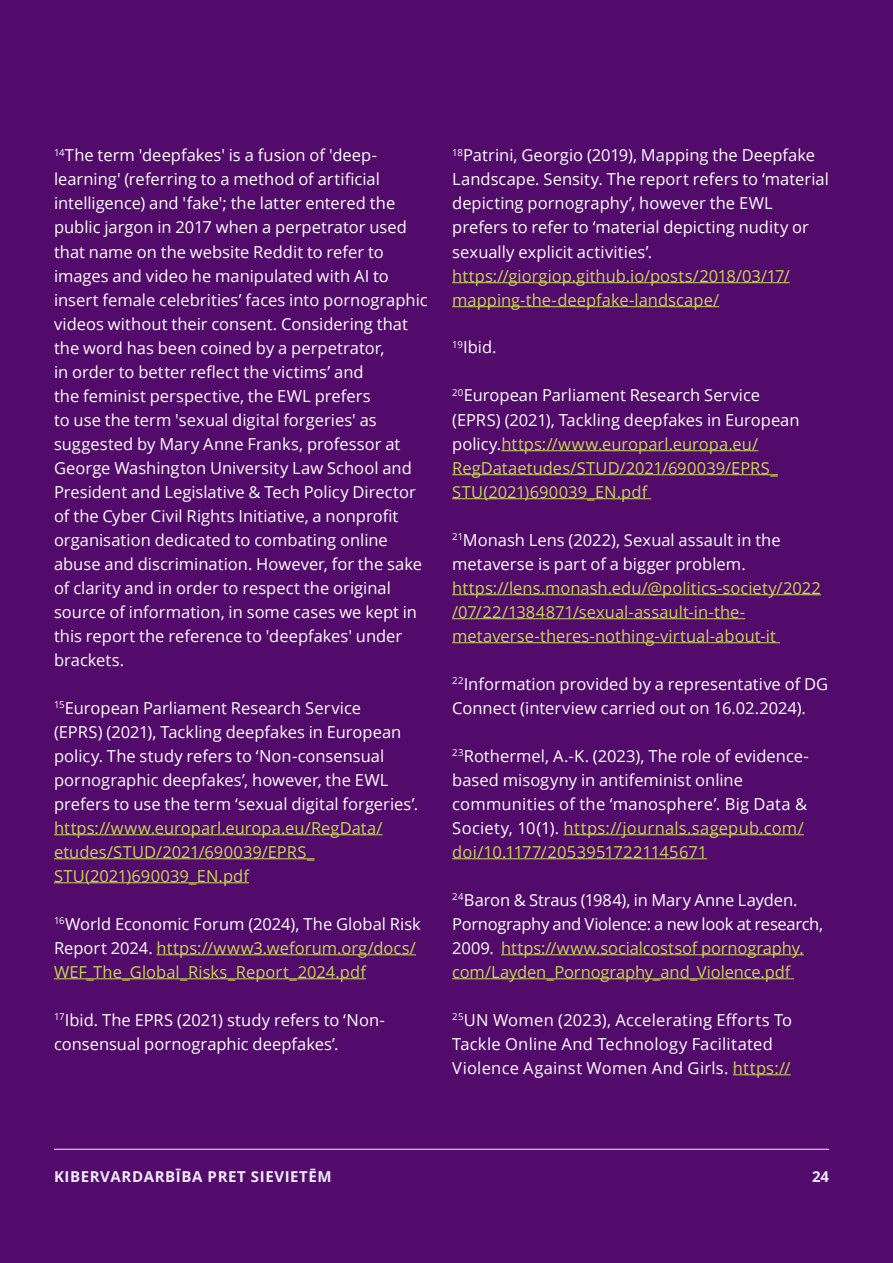
<style>
.page{position:relative;width:893px;height:1263px;background:#520a6b}
.page>*{position:absolute;margin:0;border:0;box-sizing:border-box;transform-origin:0 0}
.t1{font:16.5px/24px "Open Sans";color:#fff}
.t2{font:16.5px/24px "Open Sans";color:#c6d854}
.t3{font:700 15px "Open Sans";letter-spacing:.04em;color:#efebfb}
.s1{color:#fff}
.s2{color:#c6d854}
</style>
<div class="page">
<hr style="left:54px;top:1149px;width:775px;height:1px;background:#efebfb">
<hr style="left:54px;top:834px;width:329px;height:1px;background:#c6d854">
<hr style="left:54px;top:858px;width:261px;height:1px;background:#c6d854">
<hr style="left:54px;top:882px;width:195px;height:1px;background:#c6d854">
<hr style="left:157px;top:954px;width:259px;height:1px;background:#c6d854">
<hr style="left:54px;top:978px;width:312px;height:1px;background:#c6d854">
<hr style="left:452px;top:282px;width:338px;height:1px;background:#c6d854">
<hr style="left:452px;top:306px;width:267px;height:1px;background:#c6d854">
<hr style="left:501px;top:450px;width:257px;height:1px;background:#c6d854">
<hr style="left:452px;top:474px;width:326px;height:1px;background:#c6d854">
<hr style="left:452px;top:498px;width:199px;height:1px;background:#c6d854">
<hr style="left:452px;top:594px;width:369px;height:1px;background:#c6d854">
<hr style="left:452px;top:618px;width:293px;height:1px;background:#c6d854">
<hr style="left:452px;top:642px;width:328px;height:1px;background:#c6d854">
<hr style="left:564px;top:834px;width:240px;height:1px;background:#c6d854">
<hr style="left:452px;top:858px;width:255px;height:1px;background:#c6d854">
<hr style="left:501px;top:954px;width:303px;height:1px;background:#c6d854">
<hr style="left:452px;top:978px;width:342px;height:1px;background:#c6d854">
<hr style="left:733px;top:1074px;width:58px;height:1px;background:#c6d854">
<p class="t1" style="left:54px;top:143px;width:375px"><sup>14</sup>The term 'deepfakes' is a fusion of 'deep&shy;learning' (referring to a method of artificial intelligence) and 'fake'; the latter entered the public jargon in 2017 when a perpetrator used that name on the website Reddit to refer to images and video he manipulated with AI to insert female celebrities’ faces into pornographic videos without their consent. Considering that the word has been coined by a perpetrator,<br>in order to better reflect the victims’ and<br>the feminist perspective, the EWL prefers<br>to use the term 'sexual digital forgeries' as suggested by Mary Anne Franks, professor at George Washington University Law School and President and Legislative &amp; Tech Policy Director of the Cyber Civil Rights Initiative, a nonprofit organisation dedicated to combating online abuse and discrimination. However, for the sake of clarity and in order to respect the original source of information, in some cases we kept in this report the reference to 'deepfakes' under brackets.</p>
<p class="t1" style="left:54px;top:695px;width:366px"><sup>15</sup>European Parliament Research Service<br>(EPRS) (2021), Tackling deepfakes in European policy. The study refers to ‘Non-consensual pornographic deepfakes’, however, the EWL prefers to use the term ‘sexual digital forgeries’.</p>
<p class="t2" style="left:54px;top:815px;width:330px">https://www.europarl.europa.eu/RegData/ etudes/STUD/2021/690039/EPRS_<br>STU(2021)690039_EN.pdf</p>
<p class="t2" style="left:54px;top:911px;width:368px"><sup>16</sup><span class="s1">World Economic Forum (2024), The Global Risk<br>Report 2024.</span> https://www3.weforum.org/docs/<br>WEF_The_Global_Risks_Report_2024.pdf</p>
<p class="t1" style="left:54px;top:1007px;width:332px"><sup>17</sup>Ibid. The EPRS (2021) study refers to ‘Non&shy;consensual pornographic deepfakes’.</p>
<p class="t1" style="left:452px;top:143px;width:378px"><sup>18</sup>Patrini, Georgio (2019), Mapping the Deepfake Landscape. Sensity. The report refers to ‘material depicting pornography’, however the EWL prefers to refer to ‘material depicting nudity or sexually explicit activities’.</p>
<p class="t2" style="left:452px;top:263px;width:339px">https://giorgiop.github.io/posts/2018/03/17/ mapping-the-deepfake-landscape/</p>
<p class="t1" style="left:452px;top:335px;width:46px"><sup>19</sup>Ibid.</p>
<p class="t2" style="left:452px;top:383px;width:349px"><sup>20</sup><span class="s1">European Parliament Research Service (EPRS) (2021), Tackling deepfakes in European policy.</span>https://www.europarl.europa.eu/ RegDataetudes/STUD/2021/690039/EPRS_ STU(2021)690039_EN.pdf</p>
<p class="t1" style="left:452px;top:527px;width:330px"><sup>21</sup>Monash Lens (2022), Sexual assault in the metaverse is part of a bigger problem.</p>
<p class="t2" style="left:452px;top:575px;width:370px">https://lens.monash.edu/@politics-society/2022 /07/22/1384871/sexual-assault-in-the&shy;metaverse-theres-nothing-virtual-about-it</p>
<p class="t1" style="left:452px;top:671px;width:377px"><sup>22</sup>Information provided by a representative of DG<br>Connect (interview carried out on 16.02.2024).</p>
<p class="t1" style="left:452px;top:743px;width:358px"><sup>23</sup>Rothermel, A.-K. (2023), The role of evidence&shy;based misogyny in antifeminist online communities of the ‘manosphere’. Big Data &amp; Society, 10(1). <span class="s2">https://journals.sagepub.com/ doi/10.1177/20539517221145671</span></p>
<p class="t1" style="left:452px;top:887px;width:373px"><sup>24</sup>Baron &amp; Straus (1984), in Mary Anne Layden.<br>Pornography and Violence: a new look at research, 2009. <span class="s2">https://www.socialcostsof pornography. com/Layden_Pornography_and_Violence.pdf</span></p>
<p class="t1" style="left:452px;top:1007px;width:342px"><sup>25</sup>UN Women (2023), Accelerating Efforts To<br>Tackle Online And Technology Facilitated<br>Violence Against Women And Girls. <span class="s2">https://</span></p>
<p class="t3" style="left:54px;top:1166px;width:279px">KIBERVARDARBĪBA PRET SIEVIETĒM</p>
<p class="t3" style="left:812px;top:1166px;width:19px">24</p>
</div>
